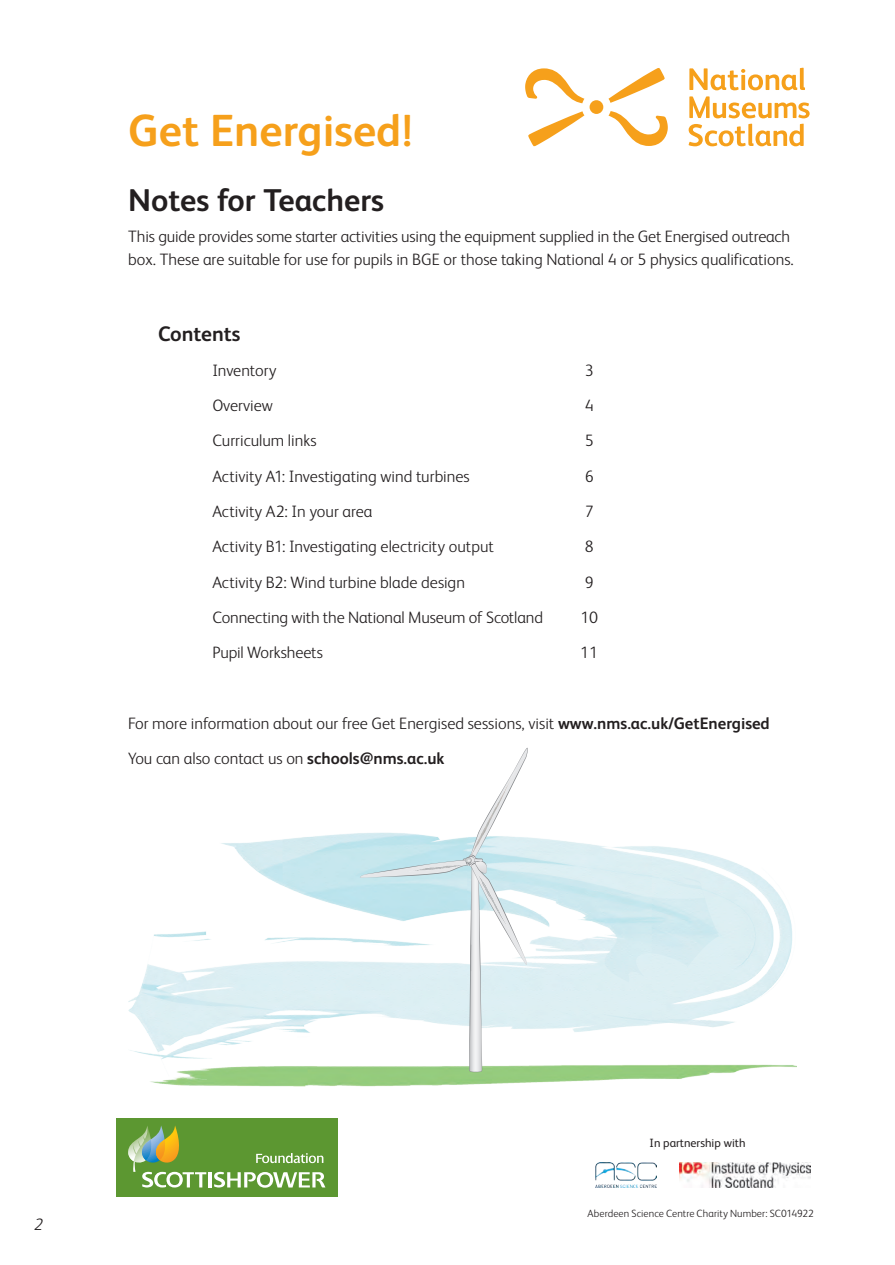
<style>
.page{position:relative;width:895px;height:1265px;background:#fff}
.page>*{position:absolute;margin:0;border:0;box-sizing:border-box;transform-origin:0 0}
.t1{font:700 45px "FS Albert";color:#f6a01b}
.t2{font:700 31.5px "FS Albert";color:#231f20}
.t3{font:700 21px "FS Albert";letter-spacing:-.005em;color:#231f20}
.t4{font:300 16.5px/22.5px "FS Albert";color:#231f20}
.t5{font:italic 300 16.5px "FS Albert";color:#231f20}
.t6{font:12px "FS Albert";color:#231f20}
.t7{font:300 10.5px "FS Albert";letter-spacing:.01em;color:#231f20}
.s1{font-weight:700}
</style>
<div class="page">
<img style="left:128px;top:833px;width:668px;height:254px">
<img style="left:528px;top:833px;width:13px;height:49px">
<img style="left:528px;top:848px;width:7px;height:108px">
<svg style="left:359px;top:747px;width:169px;height:324px"></svg>
<div style="left:589px;top:100px;width:14px;height:14px;background:#f6a01b;border-radius:50%"></div>
<svg style="left:608px;top:68px;width:57px;height:35px"></svg>
<svg style="left:528px;top:111px;width:56px;height:36px"></svg>
<svg style="left:525px;top:68px;width:59px;height:35px"></svg>
<svg style="left:608px;top:111px;width:59px;height:35px"></svg>
<svg style="left:689px;top:96px;width:120px;height:22px"></svg>
<svg style="left:689px;top:68px;width:115px;height:22px"></svg>
<svg style="left:688px;top:124px;width:115px;height:22px"></svg>
<img style="left:595px;top:1162px;width:61px;height:25px">
<img style="left:679px;top:1162px;width:131px;height:24px">
<div style="left:117px;top:1118px;width:221px;height:78px;background:#5c9731"></div>
<hr style="left:208px;top:1171px;width:3px;height:16px;background:#fff">
<svg style="left:128px;top:1125px;width:78px;height:62px"></svg>
<svg style="left:214px;top:1171px;width:111px;height:16px"></svg>
<svg style="left:256px;top:1153px;width:67px;height:9px"></svg>
<h1 class="t1" style="left:128px;top:100px;width:285px">Get Energised!</h1>
<h2 class="t2" style="left:128px;top:179px;width:257px">Notes for Teachers</h2>
<p class="t4" style="left:128px;top:224px;width:666px">This guide provides some starter activities using the equipment supplied in the Get Energised outreach box. These are suitable for use for pupils in BGE or those taking National 4 or 5 physics qualifications.</p>
<p class="t3" style="left:158px;top:319px;width:84px">Contents</p>
<p class="t4" style="left:212px;top:358px;width:66px">Inventory</p>
<p class="t4" style="left:584px;top:358px;width:10px">3</p>
<p class="t4" style="left:212px;top:393px;width:62px">Overview</p>
<p class="t4" style="left:584px;top:393px;width:10px">4</p>
<p class="t4" style="left:212px;top:428px;width:106px">Curriculum links</p>
<p class="t4" style="left:584px;top:428px;width:10px">5</p>
<p class="t4" style="left:212px;top:464px;width:259px">Activity A1: Investigating wind turbines</p>
<p class="t4" style="left:584px;top:464px;width:10px">6</p>
<p class="t4" style="left:212px;top:499px;width:161px">Activity A2: In your area</p>
<p class="t4" style="left:584px;top:499px;width:10px">7</p>
<p class="t4" style="left:212px;top:534px;width:283px">Activity B1: Investigating electricity output</p>
<p class="t4" style="left:584px;top:534px;width:10px">8</p>
<p class="t4" style="left:212px;top:569px;width:254px">Activity B2: Wind turbine blade design</p>
<p class="t4" style="left:584px;top:569px;width:10px">9</p>
<p class="t4" style="left:212px;top:605px;width:332px">Connecting with the National Museum of Scotland</p>
<p class="t4" style="left:580px;top:605px;width:19px">10</p>
<p class="t4" style="left:212px;top:640px;width:112px">Pupil Worksheets</p>
<p class="t4" style="left:580px;top:640px;width:19px">11</p>
<p class="t4" style="left:128px;top:704px;width:642px;line-height:35.2px">For more information about our free Get Energised sessions, visit <span class="s1">www.nms.ac.uk/GetEnergised<br></span>You can also contact us on <span class="s1">schools@nms.ac.uk</span></p>
<p class="t5" style="left:34px;top:1214px;width:10px">2</p>
<p class="t6" style="left:649px;top:1134px;width:97px">In partnership with</p>
<p class="t7" style="left:587px;top:1206px;width:228px">Aberdeen Science Centre Charity Number: SC014922</p>
</div>
